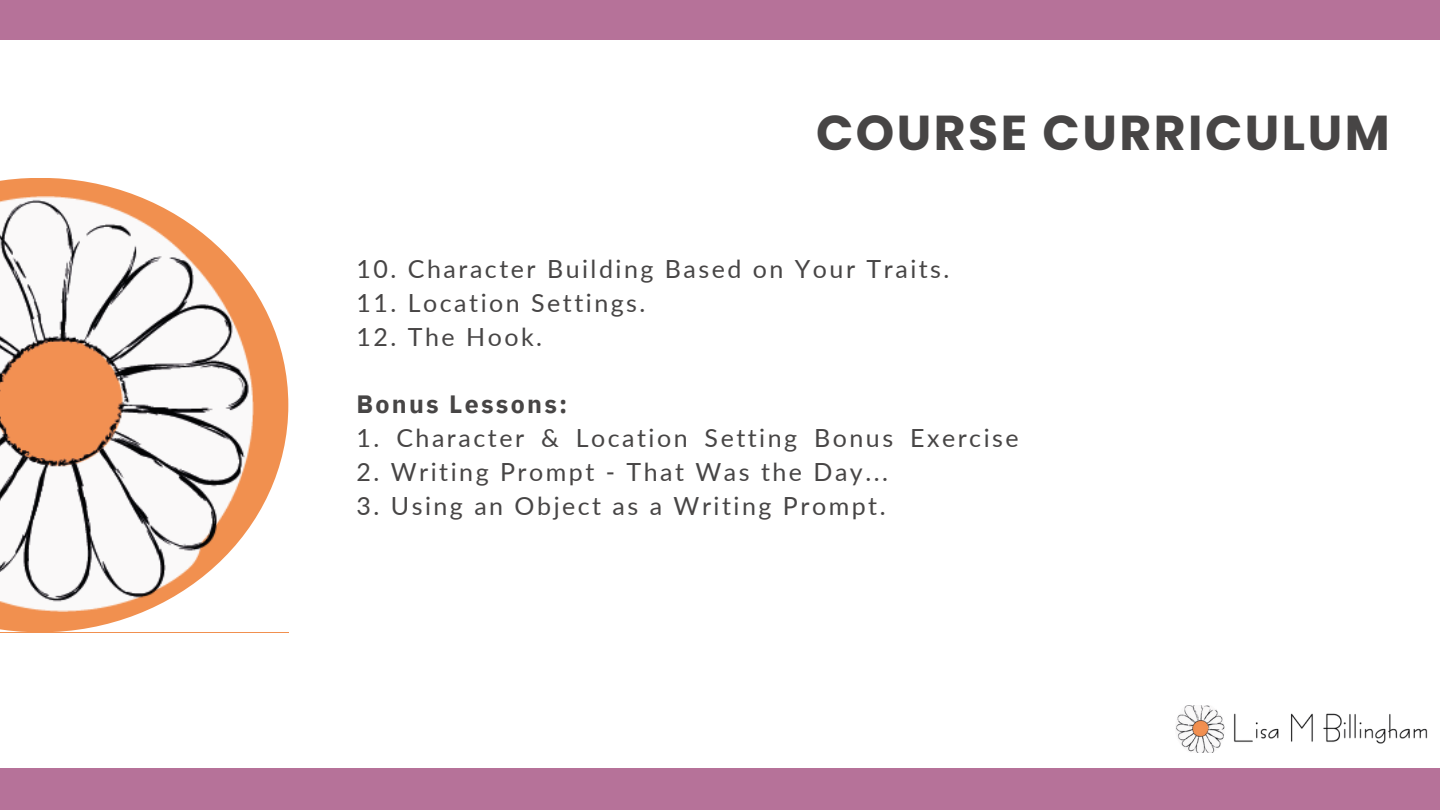
<style>
.page{position:relative;width:1440px;height:810px;background:#fff}
.page>*{position:absolute;margin:0;border:0;box-sizing:border-box;transform-origin:0 0}
.t1{font:700 49px "Poppins";letter-spacing:.05em;color:#474545}
.t2{font:25px "Lato";letter-spacing:.1em;color:#474545}
.t3{font:700 25px "IBM Plex Sans";letter-spacing:.09em;color:#474545}
</style>
<div class="page">
<svg style="left:0;top:178px;width:288px;height:454px"></svg>
<div style="left:0;top:0;width:1440px;height:40px;background:#b67299"></div>
<div style="left:0;top:768px;width:1440px;height:42px;background:#b67299"></div>
<img style="left:0;top:196px;width:253px;height:416px">
<img style="left:1176px;top:706px;width:252px;height:46px">
<p class="t1" style="left:816px;top:99px;width:575px">COURSE CURRICULUM</p>
<p class="t2" style="left:357px;top:254px;width:594px">10. Character Building Based on Your Traits.</p>
<h1 class="t2" style="left:357px;top:287px;width:290px">11. Location Settings.</h1>
<p class="t2" style="left:357px;top:321px;width:187px">12. The Hook.</p>
<p class="t3" style="left:357px;top:388px;width:212px">Bonus Lessons:</p>
<p class="t2" style="left:357px;top:422px;width:664px">1. Character &amp; Location Setting Bonus Exercise</p>
<p class="t2" style="left:357px;top:456px;width:533px">2. Writing Prompt - That Was the Day...</p>
<p class="t2" style="left:357px;top:490px;width:531px">3. Using an Object as a Writing Prompt.</p>
</div>
